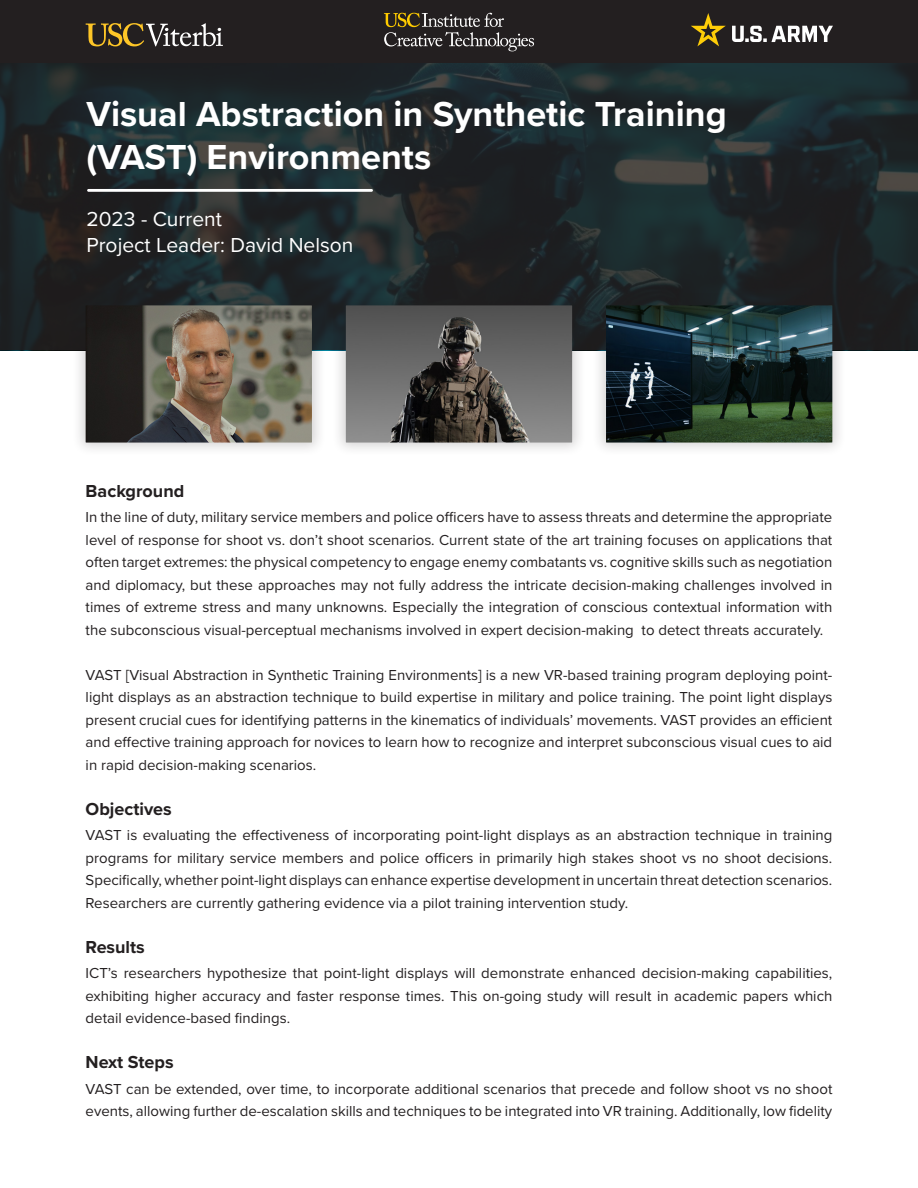
<style>
.page{position:relative;width:918px;height:1188px;background:#fff}
.page>*{position:absolute;margin:0;border:0;box-sizing:border-box;transform-origin:0 0}
.t1{font:700 36px/43.2px "Proxima Nova";color:#fff}
.t2{font:21px "Proxima Nova";color:#fff}
.t3{font:700 18px "Proxima Nova";color:#231f20}
.t4{font:15px/22.5px "Proxima Nova";color:#231f20;text-align:justify}
</style>
<div class="page">
<div style="left:0;top:0;width:918px;height:63px;background:#231f20"></div>
<svg style="left:732px;top:26px;width:100px;height:16px"></svg>
<svg style="left:691px;top:13px;width:35px;height:33px"></svg>
<svg style="left:384px;top:13px;width:150px;height:38px"></svg>
<svg style="left:86px;top:23px;width:137px;height:23px"></svg>
<svg style="left:0;top:63px;width:918px;height:287px;fill:#1c2629"></svg>
<hr style="left:87px;top:189px;width:286px;height:3px;background:#fff">
<div style="left:332px;top:291px;width:255px;height:166px;background:#231f20;opacity:.2"></div>
<img style="left:346px;top:305px;width:226px;height:138px">
<div style="left:592px;top:291px;width:255px;height:166px;background:#231f20;opacity:.2"></div>
<img style="left:606px;top:305px;width:226px;height:138px">
<div style="left:72px;top:291px;width:254px;height:166px;background:#231f20;opacity:.2"></div>
<img style="left:86px;top:305px;width:226px;height:138px">
<p class="t1" style="left:86px;top:91px;width:642px">Visual Abstraction in Synthetic Training (VAST) Environments</p>
<p class="t2" style="left:86px;top:204px;width:137px">2023 - Current</p>
<p class="t2" style="left:86px;top:229px;width:269px">Project Leader: David Nelson</p>
<p class="t3" style="left:86px;top:478px;width:100px">Background</p>
<p class="t4" style="left:86px;top:506px;width:748px">In the line of duty, military service members and police officers have to assess threats and determine the appropriate level of response for shoot vs. don’t shoot scenarios. Current state of the art training focuses on applications that often target extremes: the physical competency to engage enemy combatants vs. cognitive skills such as negotiation and diplomacy, but these approaches may not fully address the intricate decision-making challenges involved in times of extreme stress and many unknowns. Especially the integration of conscious contextual information with the subconscious visual-perceptual mechanisms involved in expert decision-making to detect threats accurately.</p>
<p class="t4" style="left:86px;top:663px;width:748px">VAST [Visual Abstraction in Synthetic Training Environments] is a new VR-based training program deploying point&shy;light displays as an abstraction technique to build expertise in military and police training. The point light displays present crucial cues for identifying patterns in the kinematics of individuals’ movements. VAST provides an efficient and effective training approach for novices to learn how to recognize and interpret subconscious visual cues to aid in rapid decision-making scenarios.</p>
<p class="t3" style="left:86px;top:796px;width:88px">Objectives</p>
<p class="t4" style="left:86px;top:824px;width:748px">VAST is evaluating the effectiveness of incorporating point-light displays as an abstraction technique in training programs for military service members and police officers in primarily high stakes shoot vs no shoot decisions.<br>Specifically, whether point-light displays can enhance expertise development in uncertain threat detection scenarios.<br>Researchers are currently gathering evidence via a pilot training intervention study.</p>
<p class="t3" style="left:86px;top:934px;width:61px">Results</p>
<p class="t4" style="left:86px;top:962px;width:748px">ICT’s researchers hypothesize that point-light displays will demonstrate enhanced decision-making capabilities, exhibiting higher accuracy and faster response times. This on-going study will result in academic papers which detail evidence-based findings.</p>
<p class="t3" style="left:86px;top:1049px;width:89px">Next Steps</p>
<p class="t4" style="left:86px;top:1077px;width:748px">VAST can be extended, over time, to incorporate additional scenarios that precede and follow shoot vs no shoot events, allowing further de-escalation skills and techniques to be integrated into VR training. Additionally, low fidelity</p>
</div>
